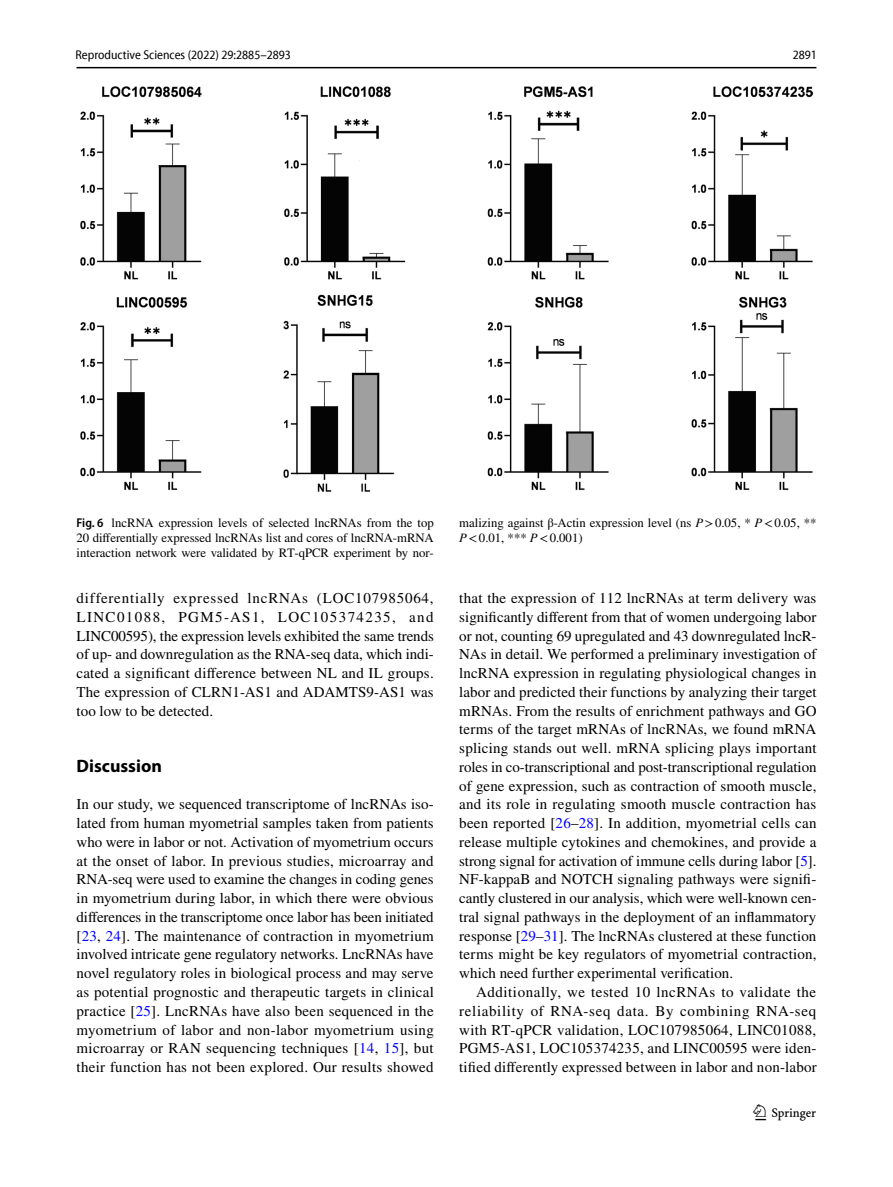
<style>
.page{position:relative;width:893px;height:1187px;background:#fff}
.page>*{position:absolute;margin:0;border:0;box-sizing:border-box;transform-origin:0 0}
.t1{font:22.5px "Springnew Regular 3";color:#000}
.t2{font:700 18px "Myriad Pro";color:#000}
.t3{font:15px/18.8px "STIX";letter-spacing:.01em;color:#000;text-align:justify}
.t4{font:12.75px/15px "STIX";color:#000;text-align:justify}
.t5{font:semi-condensed 12.75px "Myriad Pro Unic";color:#000}
.s1{font-family:"Myriad Pro";font-weight:600;font-stretch:semi-condensed}
.s2{font-style:italic}
.s3{color:#00f}
</style>
<div class="page">
<hr style="left:77px;top:67px;width:739px;height:1px;background:#000">
<img style="left:81px;top:87px;width:731px;height:404px">
<p class="t5" style="left:76px;top:50px;width:217px">Reproductive Sciences (2022) 29:2885–2893</p>
<p class="t5" style="left:793px;top:50px;width:26px">2891</p>
<p class="t4" style="left:77px;top:516px;width:359px"><span class="s1">Fig. 6</span> lncRNA expression levels of selected lncRNAs from the top 20 differentially expressed lncRNAs list and cores of lncRNA-mRNA interaction network were validated by RT-qPCR experiment by nor-</p>
<p class="t4" style="left:459px;top:516px;width:359px">malizing against β-Actin expression level (ns <span class="s2">P</span>&gt;0.05, * <span class="s2">P</span>&lt;0.05, **<br><span class="s2">P</span>&lt;0.01, *** <span class="s2">P</span>&lt;0.001)</p>
<p class="t3" style="left:77px;top:589px;width:359px">differentially expressed lncRNAs (LOC107985064, LINC01088, PGM5-AS1, LOC105374235, and LINC00595), the expression levels exhibited the same trends of up- and downregulation as the RNA-seq data, which indi&shy;cated a significant difference between NL and IL groups.<br>The expression of CLRN1-AS1 and ADAMTS9-AS1 was too low to be detected.</p>
<p class="t2" style="left:77px;top:754px;width:87px">Discussion</p>
<p class="t3" style="left:77px;top:796px;width:359px">In our study, we sequenced transcriptome of lncRNAs iso&shy;lated from human myometrial samples taken from patients who were in labor or not. Activation of myometrium occurs at the onset of labor. In previous studies, microarray and RNA-seq were used to examine the changes in coding genes in myometrium during labor, in which there were obvious differences in the transcriptome once labor has been initiated [<span class="s3">23</span>, <span class="s3">24</span>]. The maintenance of contraction in myometrium involved intricate gene regulatory networks. LncRNAs have novel regulatory roles in biological process and may serve as potential prognostic and therapeutic targets in clinical practice [<span class="s3">25</span>]. LncRNAs have also been sequenced in the myometrium of labor and non-labor myometrium using microarray or RAN sequencing techniques [<span class="s3">14</span>, <span class="s3">15</span>], but their function has not been explored. Our results showed</p>
<p class="t3" style="left:459px;top:589px;width:359px">that the expression of 112 lncRNAs at term delivery was significantly different from that of women undergoing labor or not, counting 69 upregulated and 43 downregulated lncR-NAs in detail. We performed a preliminary investigation of lncRNA expression in regulating physiological changes in labor and predicted their functions by analyzing their target mRNAs. From the results of enrichment pathways and GO terms of the target mRNAs of lncRNAs, we found mRNA splicing stands out well. mRNA splicing plays important roles in co-transcriptional and post-transcriptional regulation of gene expression, such as contraction of smooth muscle, and its role in regulating smooth muscle contraction has been reported [<span class="s3">26</span>–<span class="s3">28</span>]. In addition, myometrial cells can release multiple cytokines and chemokines, and provide a strong signal for activation of immune cells during labor [<span class="s3">5</span>].<br>NF-kappaB and NOTCH signaling pathways were signifi&shy;cantly clustered in our analysis, which were well-known cen&shy;tral signal pathways in the deployment of an inflammatory response [<span class="s3">29</span>–<span class="s3">31</span>]. The lncRNAs clustered at these function terms might be key regulators of myometrial contraction, which need further experimental verification.</p>
<p class="t3" style="left:459px;top:983px;width:359px;text-indent:17px">Additionally, we tested 10 lncRNAs to validate the reliability of RNA-seq data. By combining RNA-seq with RT-qPCR validation, LOC107985064, LINC01088, PGM5-AS1, LOC105374235, and LINC00595 were iden&shy;tified differently expressed between in labor and non-labor</p>
<h1 class="t1" style="left:755px;top:1104px;width:62px">1 3</h1>
</div>
